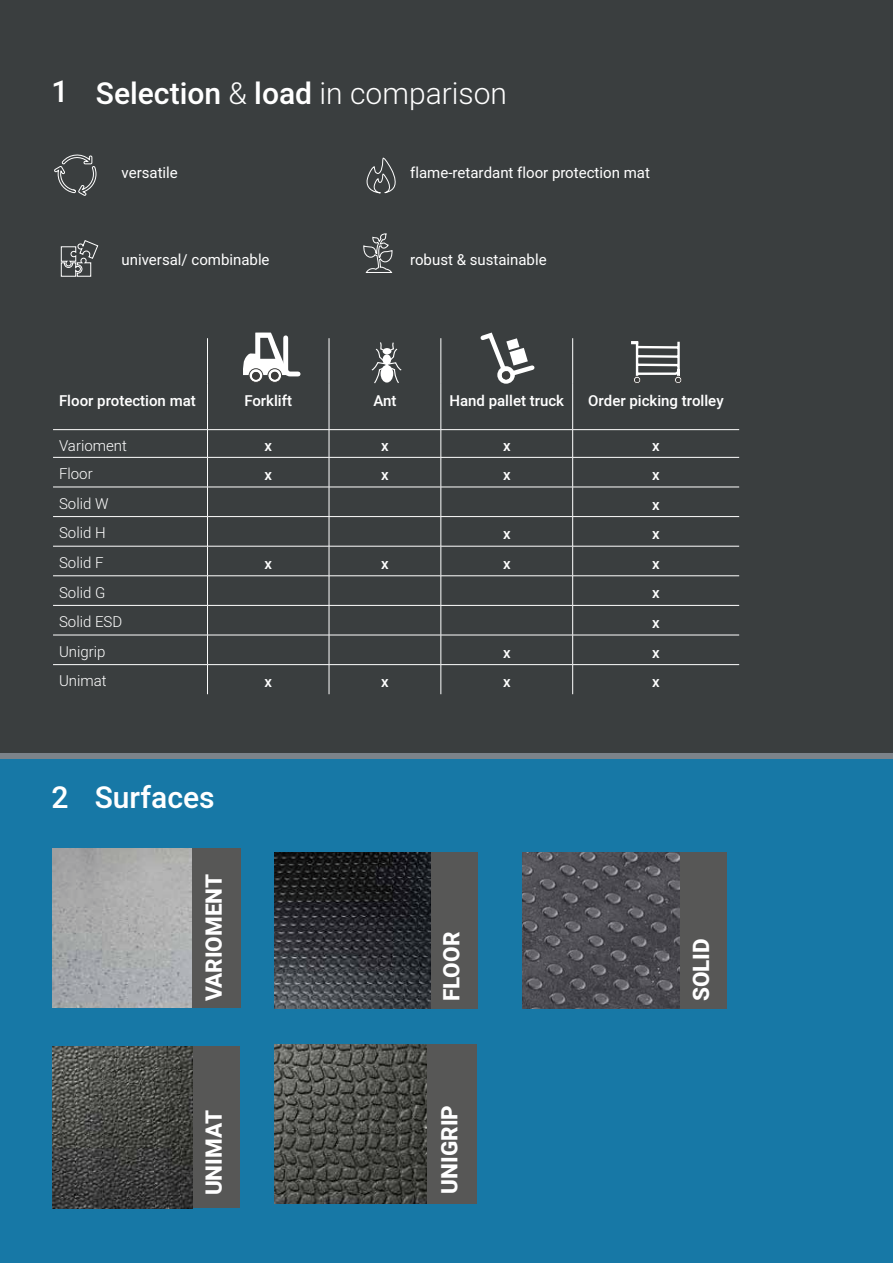
<style>
.page{position:relative;width:893px;height:1263px;background:#fff}
.page>*{position:absolute;margin:0;border:0;box-sizing:border-box;transform-origin:0 0}
.t1{font:500 30px "Heebo";color:#fff}
.t2{font:800 22.5px "Heebo";color:#fff}
.t3{font:500 15px "Heebo";color:#fff}
.t4{font:15px "Heebo";color:#fff}
.t5{font:300 15px "Heebo";color:#fff}
.s1{font-weight:300}
</style>
<div class="page">
<div style="left:0;top:0;width:893px;height:756px;background:#3a3e3f"></div>
<div style="left:0;top:756px;width:893px;height:507px;background:#1778a6"></div>
<div style="left:0;top:753px;width:893px;height:6px;background:#7c838a"></div>
<div style="left:187px;top:848px;width:54px;height:160px;background:#575756"></div>
<img style="left:52px;top:848px;width:139px;height:159px">
<div style="left:430px;top:852px;width:48px;height:156px;background:#575756"></div>
<img style="left:274px;top:852px;width:156px;height:156px">
<div style="left:679px;top:852px;width:47px;height:156px;background:#575756"></div>
<img style="left:523px;top:852px;width:157px;height:157px">
<div style="left:190px;top:1046px;width:50px;height:162px;background:#575756"></div>
<img style="left:52px;top:1046px;width:140px;height:162px">
<img style="left:274px;top:1044px;width:164px;height:160px">
<hr style="left:207px;top:338px;width:1px;height:46px;background:#fff">
<hr style="left:329px;top:338px;width:1px;height:46px;background:#fff">
<hr style="left:441px;top:338px;width:1px;height:46px;background:#fff">
<hr style="left:572px;top:338px;width:1px;height:46px;background:#fff">
<hr style="left:207px;top:384px;width:1px;height:45px;background:#fff">
<hr style="left:329px;top:384px;width:1px;height:45px;background:#fff">
<hr style="left:441px;top:384px;width:1px;height:45px;background:#fff">
<hr style="left:572px;top:384px;width:1px;height:45px;background:#fff">
<hr style="left:53px;top:429px;width:154px;height:1px;background:#fff">
<hr style="left:207px;top:429px;width:122px;height:1px;background:#fff">
<svg style="left:207px;top:430px;width:1px;height:27px"></svg>
<hr style="left:329px;top:429px;width:112px;height:1px;background:#fff">
<svg style="left:329px;top:430px;width:1px;height:27px"></svg>
<hr style="left:441px;top:429px;width:132px;height:1px;background:#fff">
<svg style="left:441px;top:430px;width:1px;height:27px"></svg>
<hr style="left:573px;top:429px;width:166px;height:1px;background:#fff">
<svg style="left:572px;top:430px;width:1px;height:27px"></svg>
<hr style="left:53px;top:457px;width:154px;height:1px;background:#fff">
<hr style="left:207px;top:457px;width:122px;height:1px;background:#fff">
<hr style="left:207px;top:457px;width:1px;height:30px;background:#fff">
<hr style="left:329px;top:457px;width:112px;height:1px;background:#fff">
<hr style="left:329px;top:457px;width:1px;height:30px;background:#fff">
<hr style="left:441px;top:457px;width:132px;height:1px;background:#fff">
<hr style="left:441px;top:457px;width:1px;height:30px;background:#fff">
<hr style="left:573px;top:457px;width:166px;height:1px;background:#fff">
<hr style="left:572px;top:457px;width:1px;height:30px;background:#fff">
<hr style="left:53px;top:487px;width:154px;height:1px;background:#fff">
<hr style="left:207px;top:487px;width:122px;height:1px;background:#fff">
<hr style="left:329px;top:487px;width:112px;height:1px;background:#fff">
<hr style="left:441px;top:487px;width:132px;height:1px;background:#fff">
<hr style="left:573px;top:487px;width:166px;height:1px;background:#fff">
<hr style="left:53px;top:516px;width:154px;height:1px;background:#fff">
<hr style="left:207px;top:516px;width:122px;height:1px;background:#fff">
<svg style="left:207px;top:487px;width:1px;height:59px"></svg>
<hr style="left:329px;top:516px;width:112px;height:1px;background:#fff">
<svg style="left:329px;top:487px;width:1px;height:59px"></svg>
<hr style="left:441px;top:516px;width:132px;height:1px;background:#fff">
<svg style="left:441px;top:487px;width:1px;height:59px"></svg>
<hr style="left:573px;top:516px;width:166px;height:1px;background:#fff">
<svg style="left:572px;top:487px;width:1px;height:59px"></svg>
<hr style="left:53px;top:546px;width:154px;height:1px;background:#fff">
<hr style="left:207px;top:546px;width:122px;height:1px;background:#fff">
<hr style="left:207px;top:546px;width:1px;height:30px;background:#fff">
<hr style="left:329px;top:546px;width:112px;height:1px;background:#fff">
<hr style="left:329px;top:546px;width:1px;height:30px;background:#fff">
<hr style="left:441px;top:546px;width:132px;height:1px;background:#fff">
<hr style="left:441px;top:546px;width:1px;height:30px;background:#fff">
<hr style="left:573px;top:546px;width:166px;height:1px;background:#fff">
<hr style="left:572px;top:546px;width:1px;height:30px;background:#fff">
<hr style="left:53px;top:575px;width:154px;height:1px;background:#fff">
<hr style="left:207px;top:575px;width:122px;height:1px;background:#fff">
<hr style="left:329px;top:575px;width:112px;height:1px;background:#fff">
<hr style="left:441px;top:575px;width:132px;height:1px;background:#fff">
<hr style="left:573px;top:575px;width:166px;height:1px;background:#fff">
<hr style="left:53px;top:605px;width:154px;height:1px;background:#fff">
<hr style="left:207px;top:605px;width:122px;height:1px;background:#fff">
<hr style="left:329px;top:605px;width:112px;height:1px;background:#fff">
<hr style="left:441px;top:605px;width:132px;height:1px;background:#fff">
<hr style="left:573px;top:605px;width:166px;height:1px;background:#fff">
<hr style="left:53px;top:635px;width:154px;height:1px;background:#fff">
<hr style="left:207px;top:635px;width:122px;height:1px;background:#fff">
<hr style="left:329px;top:635px;width:112px;height:1px;background:#fff">
<hr style="left:441px;top:635px;width:132px;height:1px;background:#fff">
<hr style="left:573px;top:635px;width:166px;height:1px;background:#fff">
<hr style="left:53px;top:664px;width:154px;height:1px;background:#fff">
<hr style="left:207px;top:664px;width:122px;height:1px;background:#fff">
<svg style="left:207px;top:576px;width:1px;height:118px"></svg>
<hr style="left:329px;top:664px;width:112px;height:1px;background:#fff">
<svg style="left:329px;top:576px;width:1px;height:118px"></svg>
<hr style="left:441px;top:664px;width:132px;height:1px;background:#fff">
<svg style="left:441px;top:576px;width:1px;height:118px"></svg>
<hr style="left:573px;top:664px;width:166px;height:1px;background:#fff">
<svg style="left:572px;top:576px;width:1px;height:118px"></svg>
<svg style="left:480px;top:332px;width:55px;height:52px"></svg>
<svg style="left:243px;top:332px;width:58px;height:51px"></svg>
<div style="left:271px;top:372px;width:8px;height:7px;background:#3c3c3b;border-radius:50%"></div>
<svg style="left:631px;top:341px;width:51px;height:43px"></svg>
<svg style="left:371px;top:342px;width:31px;height:42px"></svg>
<div style="left:428px;top:1045px;width:49px;height:159px;background:#575756"></div>
<svg style="left:366px;top:157px;width:30px;height:37px"></svg>
<svg style="left:54px;top:154px;width:43px;height:42px"></svg>
<svg style="left:363px;top:233px;width:29px;height:40px"></svg>
<svg style="left:61px;top:240px;width:37px;height:37px"></svg>
<h1 class="t1" style="left:51px;top:71px;width:19px">1</h1>
<h1 class="t1" style="left:96px;top:72px;width:413px">Selection <span class="s1">&amp;</span> load <span class="s1">in comparison</span></h1>
<p class="t4" style="left:122px;top:162px;width:58px">versatile</p>
<p class="t4" style="left:410px;top:162px;width:241px">flame-retardant floor protection mat</p>
<p class="t4" style="left:122px;top:249px;width:150px">universal/ combinable</p>
<p class="t4" style="left:410px;top:249px;width:138px">robust &amp; sustainable</p>
<p class="t3" style="left:59px;top:390px;width:138px">Floor protection mat</p>
<p class="t3" style="left:244px;top:390px;width:49px">Forklift</p>
<p class="t3" style="left:373px;top:390px;width:25px">Ant</p>
<p class="t3" style="left:449px;top:390px;width:116px">Hand pallet truck</p>
<p class="t3" style="left:588px;top:390px;width:137px">Order picking trolley</p>
<p class="t5" style="left:59px;top:436px;width:69px">Varioment</p>
<p class="t3" style="left:264px;top:436px;width:9px">x</p>
<p class="t3" style="left:381px;top:436px;width:9px">x</p>
<p class="t3" style="left:503px;top:436px;width:9px">x</p>
<p class="t3" style="left:652px;top:436px;width:9px">x</p>
<p class="t5" style="left:59px;top:463px;width:35px">Floor</p>
<p class="t3" style="left:264px;top:464px;width:9px">x</p>
<p class="t3" style="left:381px;top:464px;width:9px">x</p>
<p class="t3" style="left:503px;top:464px;width:9px">x</p>
<p class="t3" style="left:652px;top:464px;width:9px">x</p>
<p class="t5" style="left:59px;top:493px;width:51px">Solid W</p>
<p class="t3" style="left:652px;top:494px;width:9px">x</p>
<p class="t5" style="left:59px;top:523px;width:48px">Solid H</p>
<p class="t3" style="left:503px;top:523px;width:9px">x</p>
<p class="t3" style="left:652px;top:523px;width:9px">x</p>
<p class="t5" style="left:59px;top:552px;width:46px">Solid F</p>
<p class="t3" style="left:264px;top:553px;width:9px">x</p>
<p class="t3" style="left:381px;top:553px;width:9px">x</p>
<p class="t3" style="left:503px;top:553px;width:9px">x</p>
<p class="t3" style="left:652px;top:553px;width:9px">x</p>
<p class="t5" style="left:59px;top:582px;width:48px">Solid G</p>
<p class="t3" style="left:652px;top:583px;width:9px">x</p>
<p class="t5" style="left:59px;top:611px;width:65px">Solid ESD</p>
<p class="t3" style="left:652px;top:612px;width:9px">x</p>
<p class="t5" style="left:59px;top:641px;width:48px">Unigrip</p>
<p class="t3" style="left:503px;top:642px;width:9px">x</p>
<p class="t3" style="left:652px;top:642px;width:9px">x</p>
<p class="t5" style="left:59px;top:671px;width:49px">Unimat</p>
<p class="t3" style="left:264px;top:672px;width:9px">x</p>
<p class="t3" style="left:381px;top:672px;width:9px">x</p>
<p class="t3" style="left:503px;top:672px;width:9px">x</p>
<p class="t3" style="left:652px;top:672px;width:9px">x</p>
<h1 class="t1" style="left:52px;top:777px;width:19px">2</h1>
<h1 class="t1" style="left:95px;top:777px;width:121px">Surfaces</h1>
<h2 class="t2" style="left:198px;top:1001px;width:129px;rotate:-90deg">VARIOMENT</h2>
<h2 class="t2" style="left:198px;top:1195px;width:87px;rotate:-90deg">UNIMAT</h2>
<h2 class="t2" style="left:436px;top:1001px;width:71px;rotate:-90deg">FLOOR</h2>
<h2 class="t2" style="left:686px;top:1001px;width:64px;rotate:-90deg">SOLID</h2>
<h2 class="t2" style="left:434px;top:1194px;width:90px;rotate:-90deg">UNIGRIP</h2>
</div>
